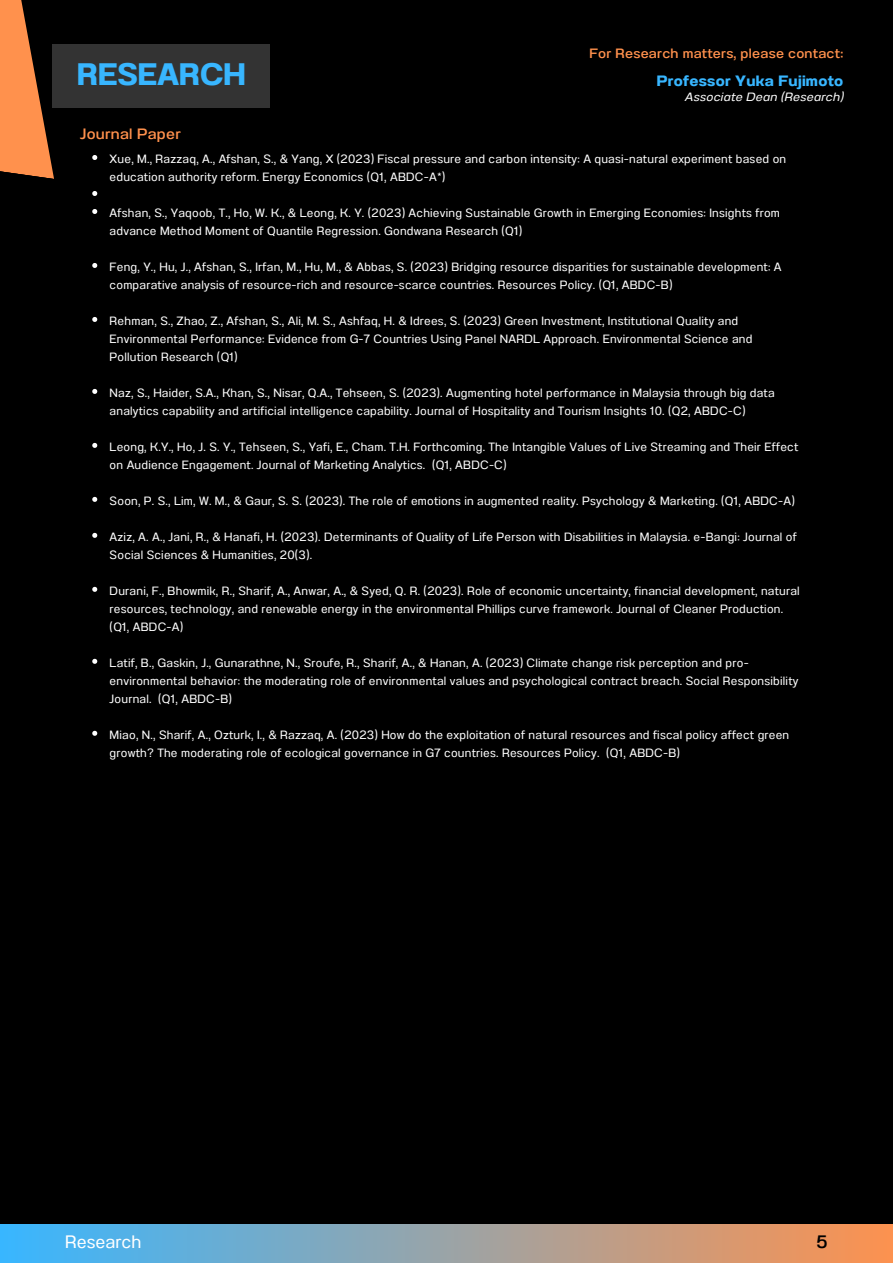
<style>
.page{position:relative;width:893px;height:1264px;background:#fff}
.page>*{position:absolute;margin:0;border:0;box-sizing:border-box;transform-origin:0 0}
.t1{font:700 31.05px "Anantason";color:#38b6ff}
.t2{font:18px "Anantason";color:#fff}
.t3{font:500 18px "Anantason";color:#000}
.t4{font:15px "Anantason Bold Wd 112";letter-spacing:.02em;color:#38b6ff}
.t5{font:15px "Anantason Medium Wd 112";letter-spacing:.02em;color:#ff914d}
.t6{font:13.5px "Anantason Medium Wd 112";letter-spacing:.02em;color:#ff914d}
.t7{font:12px/18px "Anantason";letter-spacing:.02em;color:#fff}
.t8{font:12px "Anantason Wd 112 It";letter-spacing:.02em;color:#fff}
</style>
<div class="page">
<div style="left:0;top:0;width:892px;height:1262px;background:#000"></div>
<div style="left:0;top:1224px;width:892px;height:38px;background:linear-gradient(to right,#38b6ff,#fc924f)"></div>
<svg style="left:0;top:0;width:54px;height:179px"></svg>
<div style="left:52px;top:45px;width:218px;height:63px;background:#333"></div>
<svg style="left:92px;top:155px;width:5px;height:5px"></svg>
<svg style="left:92px;top:191px;width:5px;height:5px"></svg>
<svg style="left:92px;top:209px;width:5px;height:5px"></svg>
<svg style="left:92px;top:263px;width:5px;height:5px"></svg>
<svg style="left:92px;top:317px;width:5px;height:5px"></svg>
<svg style="left:92px;top:389px;width:5px;height:5px"></svg>
<svg style="left:92px;top:443px;width:5px;height:5px"></svg>
<svg style="left:92px;top:497px;width:5px;height:5px"></svg>
<svg style="left:92px;top:533px;width:5px;height:5px"></svg>
<svg style="left:92px;top:587px;width:5px;height:5px"></svg>
<svg style="left:92px;top:659px;width:5px;height:4px"></svg>
<svg style="left:92px;top:730px;width:5px;height:5px"></svg>
<p class="t1" style="left:77px;top:57px;width:170px">RESEARCH</p>
<p class="t5" style="left:80px;top:125px;width:102px">Journal Paper</p>
<p class="t6" style="left:589px;top:45px;width:255px">For Research matters, please contact:</p>
<p class="t4" style="left:656px;top:72px;width:188px">Professor Yuka Fujimoto</p>
<p class="t8" style="left:684px;top:90px;width:160px">Associate Dean (Research)</p>
<p class="t7" style="left:110px;top:150px;width:678px">Xue, M., Razzaq, A., Afshan, S., &amp; Yang, X (2023) Fiscal pressure and carbon intensity: A quasi-natural experiment based on education authority reform. Energy Economics (Q1, ABDC-A*)</p>
<p class="t7" style="left:110px;top:204px;width:671px">Afshan, S., Yaqoob, T., Ho, W. K., &amp; Leong, K. Y. (2023) Achieving Sustainable Growth in Emerging Economies: Insights from advance Method Moment of Quantile Regression. Gondwana Research (Q1)</p>
<p class="t7" style="left:110px;top:258px;width:673px">Feng, Y., Hu, J., Afshan, S., Irfan, M., Hu, M., &amp; Abbas, S. (2023) Bridging resource disparities for sustainable development: A comparative analysis of resource-rich and resource-scarce countries. Resources Policy. (Q1, ABDC-B)</p>
<p class="t7" style="left:110px;top:312px;width:644px">Rehman, S., Zhao, Z., Afshan, S., Ali, M. S., Ashfaq, H. &amp; Idrees, S. (2023) Green Investment, Institutional Quality and<br>Environmental Performance: Evidence from G-7 Countries Using Panel NARDL Approach. Environmental Science and<br>Pollution Research (Q1)</p>
<p class="t7" style="left:110px;top:384px;width:666px">Naz, S., Haider, S.A., Khan, S., Nisar, Q.A., Tehseen, S. (2023). Augmenting hotel performance in Malaysia through big data analytics capability and artificial intelligence capability. Journal of Hospitality and Tourism Insights 10. (Q2, ABDC-C)</p>
<p class="t7" style="left:110px;top:438px;width:690px">Leong, K.Y., Ho, J. S. Y., Tehseen, S., Yafi, E., Cham. T.H. Forthcoming. The Intangible Values of Live Streaming and Their Effect on Audience Engagement. Journal of Marketing Analytics. (Q1, ABDC-C)</p>
<p class="t7" style="left:110px;top:491px;width:686px">Soon, P. S., Lim, W. M., &amp; Gaur, S. S. (2023). The role of emotions in augmented reality. Psychology &amp; Marketing. (Q1, ABDC-A)</p>
<p class="t7" style="left:110px;top:527px;width:688px">Aziz, A. A., Jani, R., &amp; Hanafi, H. (2023). Determinants of Quality of Life Person with Disabilities in Malaysia. e-Bangi: Journal of<br>Social Sciences &amp; Humanities, 20(3).</p>
<p class="t7" style="left:110px;top:581px;width:691px">Durani, F., Bhowmik, R., Sharif, A., Anwar, A., &amp; Syed, Q. R. (2023). Role of economic uncertainty, financial development, natural resources, technology, and renewable energy in the environmental Phillips curve framework. Journal of Cleaner Production. (Q1, ABDC-A)</p>
<p class="t7" style="left:110px;top:653px;width:690px">Latif, B., Gaskin, J., Gunarathne, N., Sroufe, R., Sharif, A., &amp; Hanan, A. (2023) Climate change risk perception and pro&shy;environmental behavior: the moderating role of environmental values and psychological contract breach. Social Responsibility<br>Journal. (Q1, ABDC-B)</p>
<p class="t7" style="left:110px;top:725px;width:681px">Miao, N., Sharif, A., Ozturk, I., &amp; Razzaq, A. (2023) How do the exploitation of natural resources and fiscal policy affect green growth? The moderating role of ecological governance in G7 countries. Resources Policy. (Q1, ABDC-B)</p>
<p class="t2" style="left:65px;top:1231px;width:78px">Research</p>
<p class="t3" style="left:816px;top:1231px;width:13px">5</p>
</div>
